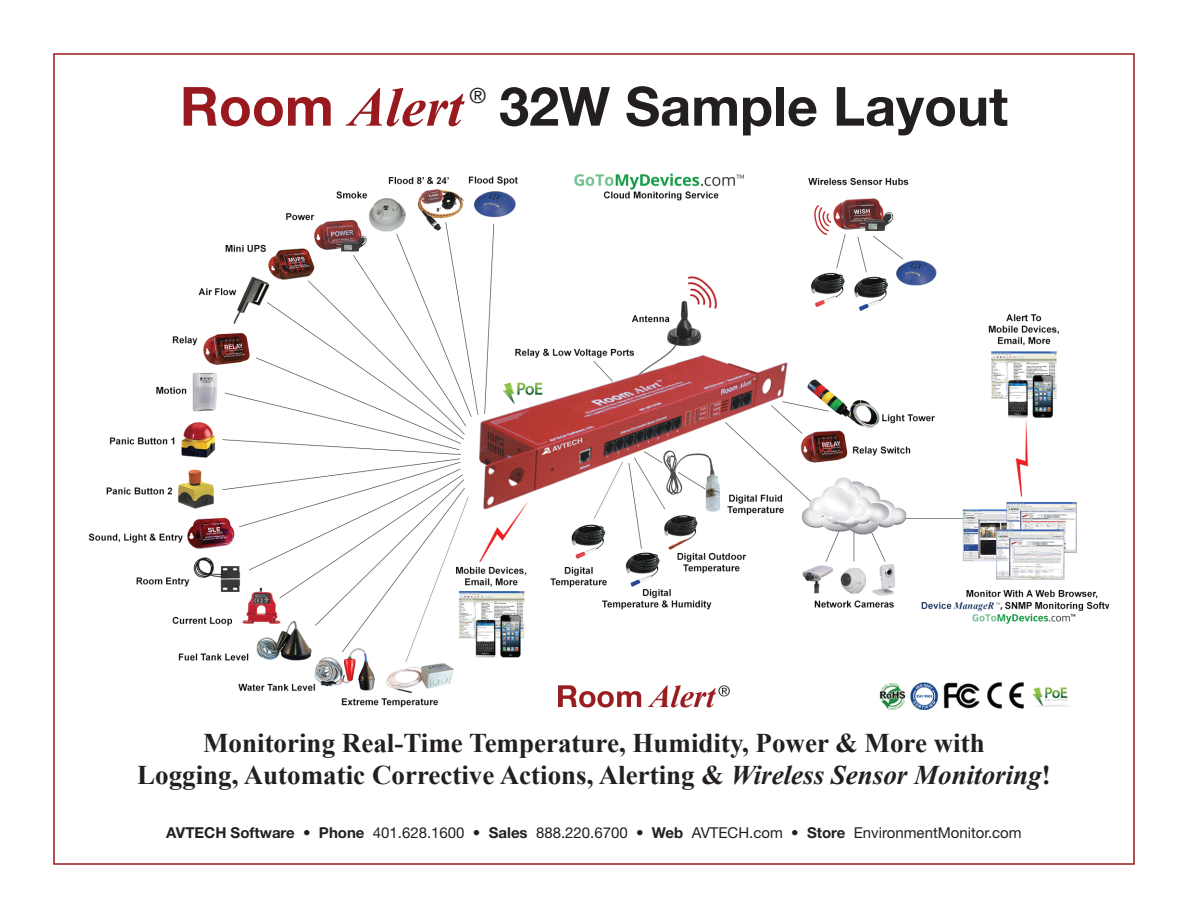
<style>
.page{position:relative;width:1188px;height:918px;background:#fff}
.page>*{position:absolute;margin:0;border:0;box-sizing:border-box;transform-origin:0 0}
.t1{font:700 54px "Helvetica Neue LT Std";color:#231f20}
.t2{font:700 27px/32.4px "Times New Roman";color:#231f20;text-align:center}
.t3{font:21px "Helvetica Neue LT Std";color:#231f20}
.t4{font:15px "Helvetica Neue LT Std";color:#231f20}
.s1{color:#991a1e}
.s2{font-family:"Times New Roman";font-style:italic;font-size:55.5px;color:#991a1e}
.s3{font-style:italic}
.s4{font-weight:700}
</style>
<div class="page">
<img style="left:88px;top:173px;width:1020px;height:537px">
<h1 class="t1" style="left:180px;top:73px;width:830px"><span class="s1">Room</span> <span class="s2">Alert</span> 32W Sample Layout</h1>
<p class="t3" style="left:470px;top:83px;width:18px">®</p>
<p class="t2" style="left:137px;top:726px;width:915px">Monitoring Real-Time Temperature, Humidity, Power &amp; More with<br>Logging, Automatic Corrective Actions, Alerting &amp; <span class="s3">Wireless Sensor Monitoring</span>!</p>
<p class="t4" style="left:166px;top:824px;width:857px"><span class="s4">AVTECH Software</span> • <span class="s4">Phone</span> 401.628.1600 • <span class="s4">Sales</span> 888.220.6700 • <span class="s4">Web</span> AVTECH.com • <span class="s4">Store</span> EnvironmentMonitor.com</p>
</div>
